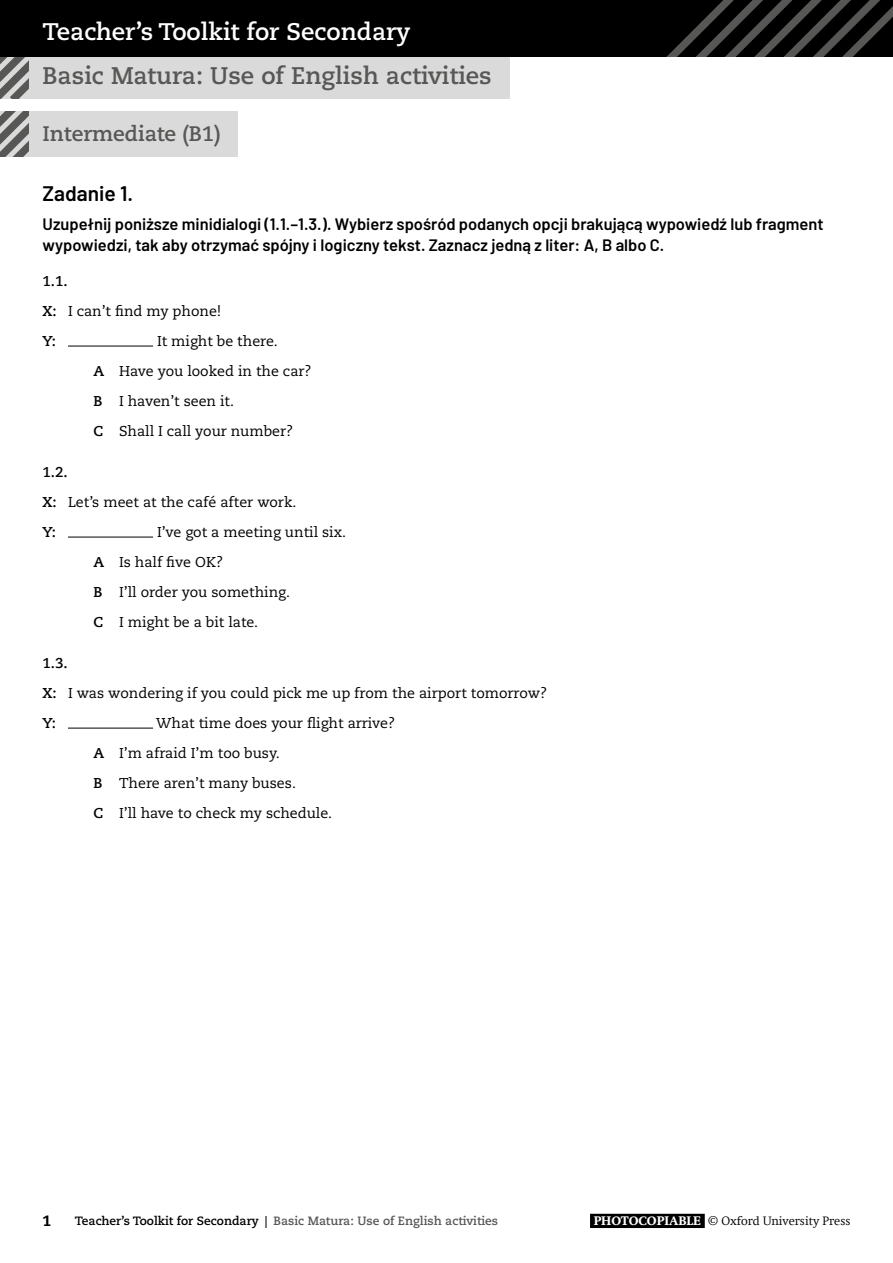
<style>
.page{position:relative;width:893px;height:1263px;background:#fff}
.page>*{position:absolute;margin:0;border:0;box-sizing:border-box;transform-origin:0 0}
.t1{font:700 24px "Caecilia LT Std";color:#575756}
.t2{font:700 24px "Caecilia LT Std";color:#fff}
.t3{font:700 21px "Caecilia LT Std";color:#575756}
.H4_Text_Head_A{font:600 21px "Barlow";color:#000}
.P_Intro_Polish{font:600 16.5px/21px "Barlow";color:#000}
.t4{font:800 15px "Caecilia LT Std";color:#000}
.P_Text_A_B_etc_Indented{font:14.25px "Caecilia LT Std";color:#000}
.P_Text_A_B_etc{font:14.25px "Caecilia LT Std";color:#000}
.P_Text_A_B_etc_SP{font:700 14.25px "Caecilia LT Std";color:#000}
.P_Text_A_B_etc-2{font:700 14.25px "Caecilia LT Std";color:#000}
.t5{font:700 12px "Caecilia LT Std";color:#575756}
.t6{font:300 12px "OUP2 Swift";color:#000}
.s1{font-weight:700}
.s2{color:#000}
.s3{font-weight:700;color:#fff}
</style>
<div class="page">
<div style="left:0;top:48px;width:509px;height:50px;background:#dadada"></div>
<svg style="left:0;top:57px;width:29px;height:41px"></svg>
<div style="left:0;top:112px;width:238px;height:45px;background:#dadada"></div>
<svg style="left:0;top:112px;width:29px;height:45px"></svg>
<div style="left:590px;top:1214px;width:115px;height:14px;background:#000"></div>
<div style="left:0;top:0;width:893px;height:57px;background:#000"></div>
<svg style="left:666px;top:0;width:227px;height:57px"></svg>
<hr style="left:68px;top:346px;width:85px;height:1px;background:#000">
<hr style="left:68px;top:537px;width:85px;height:1px;background:#000">
<hr style="left:68px;top:728px;width:85px;height:1px;background:#000">
<h1 class="t2" style="left:43px;top:18px;width:370px">Teacher’s Toolkit for Secondary</h1>
<h1 class="t1" style="left:43px;top:62px;width:451px">Basic Matura: Use of English activities</h1>
<h2 class="t3" style="left:43px;top:121px;width:180px">Intermediate (B1)</h2>
<p class="H4_Text_Head_A" style="left:43px;top:178px;width:92px">Zadanie 1.</p>
<p class="P_Intro_Polish" style="left:43px;top:213px;width:782px">Uzupełnij poniższe minidialogi (1.1.–1.3.). Wybierz spośród podanych opcji brakującą wypowiedź lub fragment wypowiedzi, tak aby otrzymać spójny i logiczny tekst. Zaznacz jedną z liter: A, B albo C.</p>
<p class="P_Text_A_B_etc_SP" style="left:43px;top:273px;width:27px">1.1.</p>
<p class="P_Text_A_B_etc" style="left:43px;top:303px;width:180px"><span class="s1">X:</span> I can’t find my phone!</p>
<p class="P_Text_A_B_etc-2" style="left:43px;top:333px;width:15px">Y:</p>
<p class="P_Text_A_B_etc" style="left:157px;top:333px;width:122px">It might be there.</p>
<p class="P_Text_A_B_etc_Indented" style="left:94px;top:363px;width:220px"><span class="s1">A</span> Have you looked in the car?</p>
<p class="P_Text_A_B_etc_Indented" style="left:94px;top:393px;width:142px"><span class="s1">B</span> I haven’t seen it.</p>
<p class="P_Text_A_B_etc_Indented" style="left:94px;top:423px;width:201px"><span class="s1">C</span> Shall I call your number?</p>
<p class="P_Text_A_B_etc_SP" style="left:43px;top:464px;width:27px">1.2.</p>
<p class="P_Text_A_B_etc" style="left:43px;top:494px;width:255px"><span class="s1">X:</span> Let’s meet at the café after work.</p>
<p class="P_Text_A_B_etc-2" style="left:43px;top:524px;width:15px">Y:</p>
<p class="P_Text_A_B_etc" style="left:157px;top:524px;width:191px">I’ve got a meeting until six.</p>
<p class="P_Text_A_B_etc_Indented" style="left:94px;top:554px;width:131px"><span class="s1">A</span> Is half five OK?</p>
<p class="P_Text_A_B_etc_Indented" style="left:94px;top:584px;width:198px"><span class="s1">B</span> I’ll order you something.</p>
<p class="P_Text_A_B_etc_Indented" style="left:94px;top:614px;width:166px"><span class="s1">C</span> I might be a bit late.</p>
<p class="P_Text_A_B_etc_SP" style="left:43px;top:655px;width:27px">1.3.</p>
<p class="P_Text_A_B_etc" style="left:43px;top:685px;width:506px"><span class="s1">X:</span> I was wondering if you could pick me up from the airport tomorrow?</p>
<p class="P_Text_A_B_etc-2" style="left:43px;top:715px;width:15px">Y:</p>
<p class="P_Text_A_B_etc" style="left:156px;top:715px;width:241px">What time does your flight arrive?</p>
<p class="P_Text_A_B_etc_Indented" style="left:94px;top:745px;width:188px"><span class="s1">A</span> I’m afraid I’m too busy.</p>
<p class="P_Text_A_B_etc_Indented" style="left:94px;top:775px;width:204px"><span class="s1">B</span> There aren’t many buses.</p>
<p class="P_Text_A_B_etc_Indented" style="left:94px;top:805px;width:240px"><span class="s1">C</span> I’ll have to check my schedule.</p>
<p class="t4" style="left:43px;top:1212px;width:10px">1</p>
<p class="t5" style="left:75px;top:1214px;width:425px"><span class="s2">Teacher’s Toolkit for Secondary |</span> Basic Matura: Use of English activities</p>
<p class="t6" style="left:594px;top:1214px;width:258px"><span class="s3">PHOTOCOPIABLE</span> © Oxford University Press</p>
</div>
